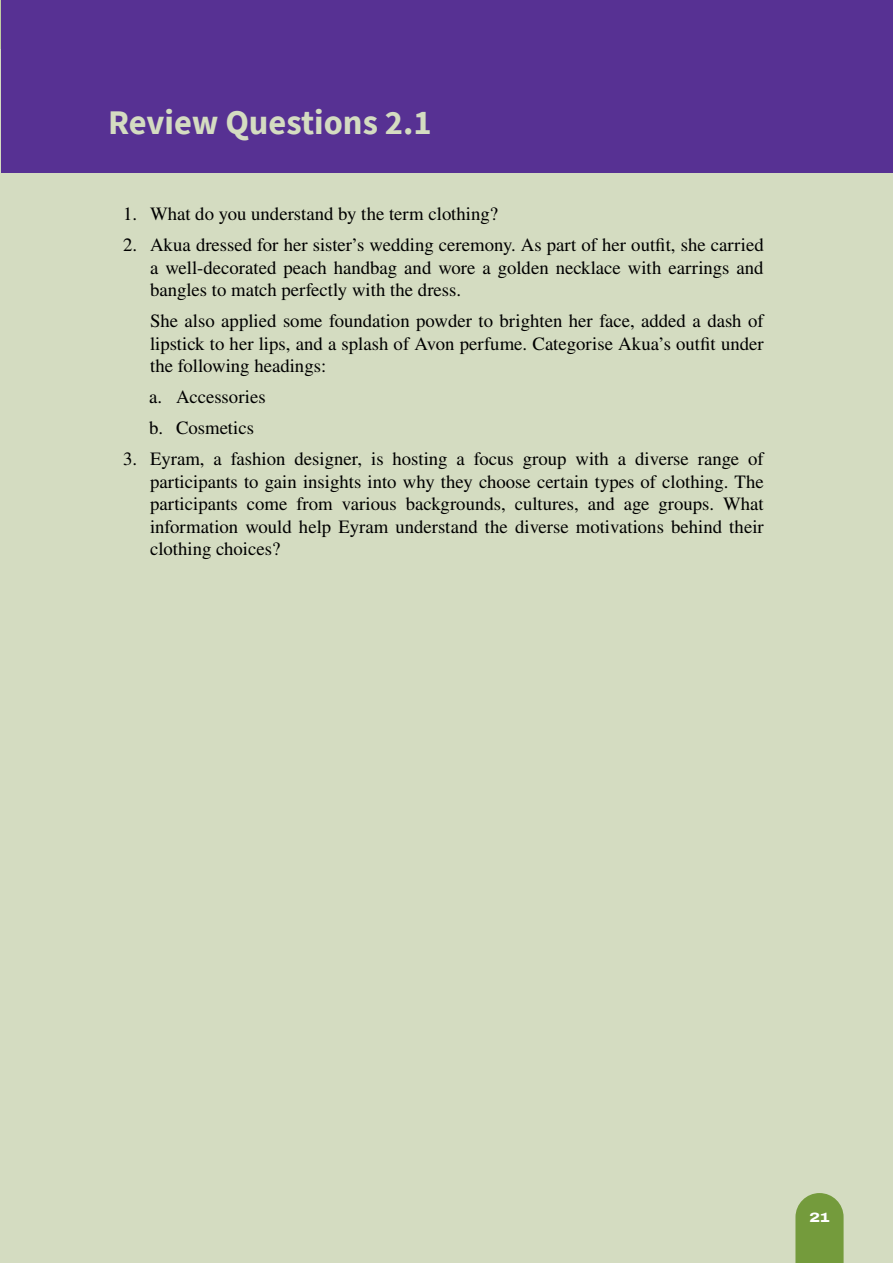
<style>
.page{position:relative;width:893px;height:1263px;background:#d4dcc1}
.page>*{position:absolute;margin:0;border:0;box-sizing:border-box;transform-origin:0 0}
.t1{font:700 34.5px "Source Sans Pro";color:#d4dcc1}
.t2{font:18.75px/22.5px "STIX General";color:#000;text-align:justify}
.t3{font:800 13.5px "Archivo Expanded";color:#fff}
</style>
<div class="page">
<svg style="left:795px;top:1193px;width:49px;height:70px;background:#7ca048"></svg>
<div style="left:2px;top:0;width:891px;height:172px;background:#573193"></div>
<h1 class="t1" style="left:108px;top:99px;width:325px">Review Questions 2.1</h1>
<p class="t2" style="left:123px;top:203px;width:377px">1. What do you understand by the term clothing?</p>
<p class="t2" style="left:150px;top:234px;width:615px;text-indent:-27px">2. Akua dressed for her sister’s wedding ceremony. As part of her outfit, she carried a well-decorated peach handbag and wore a golden necklace with earrings and bangles to match perfectly with the dress.</p>
<p class="t2" style="left:150px;top:310px;width:615px">She also applied some foundation powder to brighten her face, added a dash of lipstick to her lips, and a splash of Avon perfume. Categorise Akua’s outfit under the following headings:</p>
<p class="t2" style="left:149px;top:382px;width:118px;line-height:31px">a. Accessories b. Cosmetics</p>
<p class="t2" style="left:150px;top:449px;width:615px;text-indent:-27px">3. Eyram, a fashion designer, is hosting a focus group with a diverse range of participants to gain insights into why they choose certain types of clothing. The participants come from various backgrounds, cultures, and age groups. What information would help Eyram understand the diverse motivations behind their clothing choices?</p>
<p class="t3" style="left:809px;top:1207px;width:22px">21</p>
</div>
